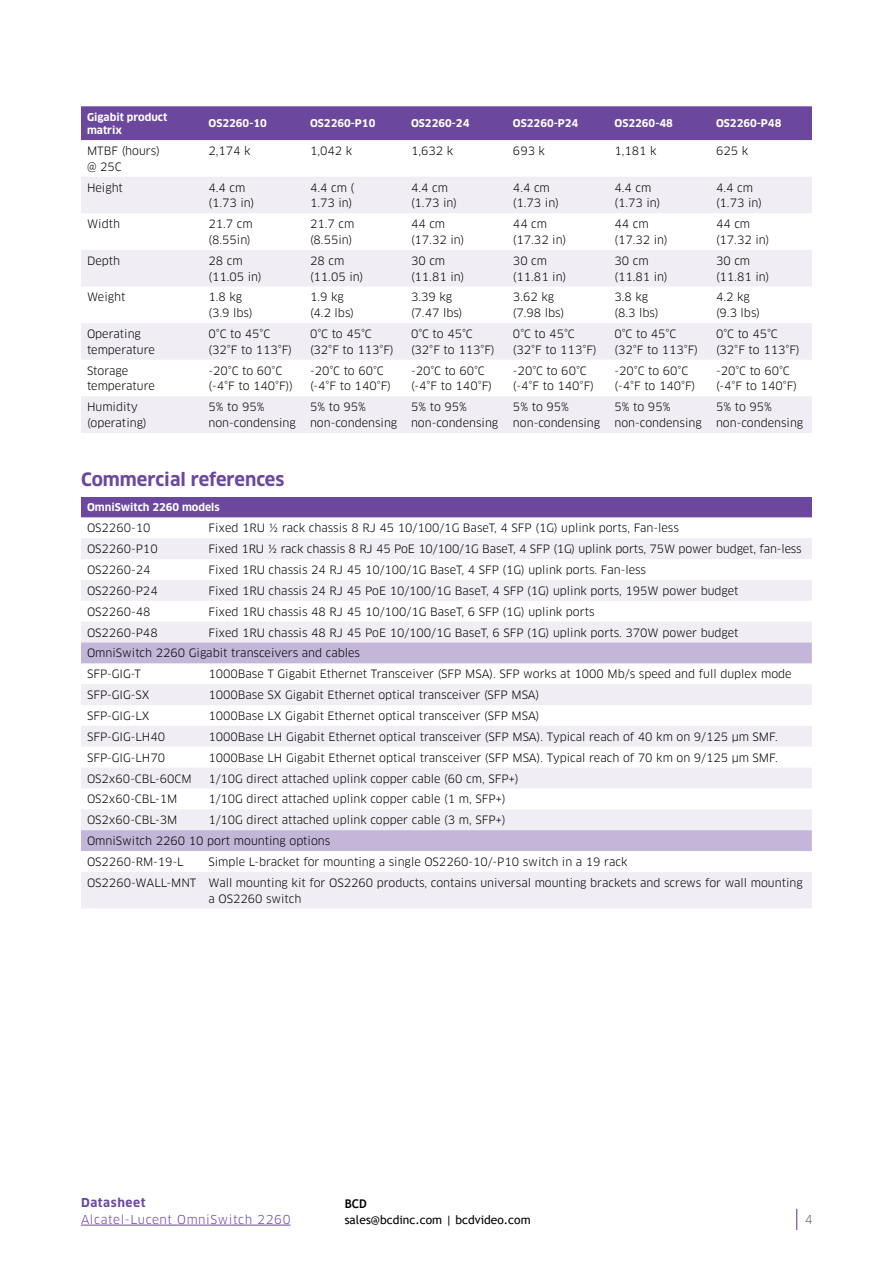
<style>
.page{position:relative;width:893px;height:1263px;background:#fff}
.page>*{position:absolute;margin:0;border:0;box-sizing:border-box;transform-origin:0 0}
.t1{font:700 18px "Clan OT";color:#6b489d}
.t2{font:12px "Trebuchet MS";color:#000}
.t3{font:12px "Clan OT";letter-spacing:.05em;color:#6b489d}
.t4{font:700 12px "Clan OT";letter-spacing:.05em;color:#6b489d}
.t5{font:700 12px "Trebuchet MS";color:#000}
.t6{font:12px "Clan OT";color:#5f636a}
.t7{font:11.25px/15.8px "Clan OT";color:#000}
.t8{font:700 10.5px/13.5px "Clan OT";color:#fff}
</style>
<div class="page">
<svg style="left:796px;top:1209px;width:1px;height:21px"></svg>
<hr style="left:81px;top:1225px;width:209px;height:1px;background:#6b489d">
<div style="left:81px;top:106px;width:731px;height:34px;background:#6b489d"></div>
<svg style="left:81px;top:177px;width:731px;height:256px;fill:#f0edf5"></svg>
<div style="left:81px;top:497px;width:731px;height:20px;background:#6b489d"></div>
<svg style="left:81px;top:538px;width:731px;height:370px;fill:#f0edf5"></svg>
<svg style="left:81px;top:642px;width:731px;height:209px"></svg>
<p class="t8" style="left:87px;top:110px;width:82px">Gigabit product matrix</p>
<p class="t8" style="left:208px;top:117px;width:60px">OS2260-10</p>
<p class="t8" style="left:310px;top:117px;width:67px">OS2260-P10</p>
<p class="t8" style="left:411px;top:117px;width:60px">OS2260-24</p>
<p class="t8" style="left:513px;top:117px;width:67px">OS2260-P24</p>
<p class="t8" style="left:614px;top:117px;width:60px">OS2260-48</p>
<p class="t8" style="left:716px;top:117px;width:67px">OS2260-P48</p>
<p class="t7" style="left:87px;top:143px;width:74px">MTBF (hours) @ 25C</p>
<p class="t7" style="left:208px;top:143px;width:44px">2,174 k</p>
<p class="t7" style="left:310px;top:143px;width:44px">1,042 k</p>
<p class="t7" style="left:411px;top:143px;width:44px">1,632 k</p>
<p class="t7" style="left:513px;top:143px;width:34px">693 k</p>
<p class="t7" style="left:614px;top:143px;width:44px">1,181 k</p>
<p class="t7" style="left:716px;top:143px;width:34px">625 k</p>
<p class="t7" style="left:87px;top:180px;width:37px">Height</p>
<p class="t7" style="left:209px;top:180px;width:47px">4.4 cm (1.73 in)</p>
<p class="t7" style="left:310px;top:180px;width:46px">4.4 cm (<br>1.73 in)</p>
<p class="t7" style="left:411px;top:180px;width:47px">4.4 cm (1.73 in)</p>
<p class="t7" style="left:513px;top:180px;width:47px">4.4 cm (1.73 in)</p>
<p class="t7" style="left:614px;top:180px;width:47px">4.4 cm (1.73 in)</p>
<p class="t7" style="left:716px;top:180px;width:47px">4.4 cm (1.73 in)</p>
<p class="t7" style="left:87px;top:216px;width:35px">Width</p>
<p class="t7" style="left:209px;top:216px;width:46px">21.7 cm (8.55in)</p>
<p class="t7" style="left:310px;top:216px;width:46px">21.7 cm (8.55in)</p>
<p class="t7" style="left:411px;top:216px;width:55px">44 cm (17.32 in)</p>
<p class="t7" style="left:513px;top:216px;width:55px">44 cm (17.32 in)</p>
<p class="t7" style="left:614px;top:216px;width:55px">44 cm (17.32 in)</p>
<p class="t7" style="left:716px;top:216px;width:55px">44 cm (17.32 in)</p>
<p class="t7" style="left:87px;top:253px;width:35px">Depth</p>
<p class="t7" style="left:209px;top:253px;width:55px">28 cm (11.05 in)</p>
<p class="t7" style="left:310px;top:253px;width:55px">28 cm (11.05 in)</p>
<p class="t7" style="left:411px;top:253px;width:55px">30 cm (11.81 in)</p>
<p class="t7" style="left:513px;top:253px;width:55px">30 cm (11.81 in)</p>
<p class="t7" style="left:614px;top:253px;width:55px">30 cm (11.81 in)</p>
<p class="t7" style="left:716px;top:253px;width:55px">30 cm (11.81 in)</p>
<p class="t7" style="left:87px;top:289px;width:40px">Weight</p>
<p class="t7" style="left:209px;top:289px;width:46px">1.8 kg (3.9 lbs)</p>
<p class="t7" style="left:310px;top:289px;width:46px">1.9 kg (4.2 lbs)</p>
<p class="t7" style="left:411px;top:289px;width:53px">3.39 kg (7.47 lbs)</p>
<p class="t7" style="left:513px;top:289px;width:53px">3.62 kg (7.98 lbs)</p>
<p class="t7" style="left:614px;top:289px;width:46px">3.8 kg (8.3 lbs)</p>
<p class="t7" style="left:716px;top:289px;width:46px">4.2 kg (9.3 lbs)</p>
<p class="t7" style="left:87px;top:326px;width:69px">Operating temperature</p>
<p class="t7" style="left:209px;top:326px;width:85px">0°C to 45°C (32°F to 113°F)</p>
<p class="t7" style="left:310px;top:326px;width:85px">0°C to 45°C (32°F to 113°F)</p>
<p class="t7" style="left:411px;top:326px;width:85px">0°C to 45°C (32°F to 113°F)</p>
<p class="t7" style="left:513px;top:326px;width:85px">0°C to 45°C (32°F to 113°F)</p>
<p class="t7" style="left:614px;top:326px;width:85px">0°C to 45°C (32°F to 113°F)</p>
<p class="t7" style="left:716px;top:326px;width:85px">0°C to 45°C (32°F to 113°F)</p>
<p class="t7" style="left:87px;top:363px;width:69px">Storage temperature</p>
<p class="t7" style="left:209px;top:363px;width:86px">-20°C to 60°C (-4°F to 140°F))</p>
<p class="t7" style="left:310px;top:363px;width:82px">-20°C to 60°C (-4°F to 140°F)</p>
<p class="t7" style="left:411px;top:363px;width:82px">-20°C to 60°C (-4°F to 140°F)</p>
<p class="t7" style="left:513px;top:363px;width:82px">-20°C to 60°C (-4°F to 140°F)</p>
<p class="t7" style="left:614px;top:363px;width:82px">-20°C to 60°C (-4°F to 140°F)</p>
<p class="t7" style="left:716px;top:363px;width:82px">-20°C to 60°C (-4°F to 140°F)</p>
<p class="t7" style="left:87px;top:399px;width:61px">Humidity (operating)</p>
<p class="t7" style="left:209px;top:399px;width:89px">5% to 95% non-condensing</p>
<p class="t7" style="left:310px;top:399px;width:89px">5% to 95% non-condensing</p>
<p class="t7" style="left:411px;top:399px;width:89px">5% to 95% non-condensing</p>
<p class="t7" style="left:513px;top:399px;width:89px">5% to 95% non-condensing</p>
<p class="t7" style="left:614px;top:399px;width:89px">5% to 95% non-condensing</p>
<p class="t7" style="left:716px;top:399px;width:89px">5% to 95% non-condensing</p>
<h1 class="t1" style="left:81px;top:469px;width:205px">Commercial references</h1>
<p class="t8" style="left:87px;top:501px;width:134px">OmniSwitch 2260 models</p>
<p class="t7" style="left:87px;top:520px;width:65px">OS2260-10</p>
<p class="t7" style="left:208px;top:520px;width:472px">Fixed 1RU ½ rack chassis 8 RJ 45 10/100/1G BaseT, 4 SFP (1G) uplink ports, Fan-less</p>
<p class="t7" style="left:87px;top:541px;width:72px">OS2260-P10</p>
<p class="t7" style="left:208px;top:541px;width:595px">Fixed 1RU ½ rack chassis 8 RJ 45 PoE 10/100/1G BaseT, 4 SFP (1G) uplink ports, 75W power budget, fan-less</p>
<p class="t7" style="left:87px;top:562px;width:65px">OS2260-24</p>
<p class="t7" style="left:208px;top:562px;width:439px">Fixed 1RU chassis 24 RJ 45 10/100/1G BaseT, 4 SFP (1G) uplink ports. Fan-less</p>
<p class="t7" style="left:87px;top:583px;width:72px">OS2260-P24</p>
<p class="t7" style="left:208px;top:583px;width:532px">Fixed 1RU chassis 24 RJ 45 PoE 10/100/1G BaseT, 4 SFP (1G) uplink ports, 195W power budget</p>
<p class="t7" style="left:87px;top:604px;width:65px">OS2260-48</p>
<p class="t7" style="left:208px;top:604px;width:388px">Fixed 1RU chassis 48 RJ 45 10/100/1G BaseT, 6 SFP (1G) uplink ports</p>
<p class="t7" style="left:87px;top:624px;width:72px">OS2260-P48</p>
<p class="t7" style="left:87px;top:622px;width:653px;line-height:20.9px;text-indent:121px">Fixed 1RU chassis 48 RJ 45 PoE 10/100/1G BaseT, 6 SFP (1G) uplink ports. 370W power budget<br>OmniSwitch 2260 Gigabit transceivers and cables<br>SFP-GIG-T</p>
<p class="t7" style="left:208px;top:666px;width:585px">1000Base T Gigabit Ethernet Transceiver (SFP MSA). SFP works at 1000 Mb/s speed and full duplex mode</p>
<p class="t7" style="left:87px;top:687px;width:64px">SFP-GIG-SX</p>
<p class="t7" style="left:208px;top:687px;width:332px">1000Base SX Gigabit Ethernet optical transceiver (SFP MSA)</p>
<p class="t7" style="left:87px;top:708px;width:64px">SFP-GIG-LX</p>
<p class="t7" style="left:208px;top:708px;width:333px">1000Base LX Gigabit Ethernet optical transceiver (SFP MSA)</p>
<p class="t7" style="left:87px;top:729px;width:80px">SFP-GIG-LH40</p>
<p class="t7" style="left:208px;top:729px;width:571px">1000Base LH Gigabit Ethernet optical transceiver (SFP MSA). Typical reach of 40 km on 9/125 µm SMF.</p>
<p class="t7" style="left:87px;top:750px;width:80px">SFP-GIG-LH70</p>
<p class="t7" style="left:208px;top:750px;width:571px">1000Base LH Gigabit Ethernet optical transceiver (SFP MSA). Typical reach of 70 km on 9/125 µm SMF.</p>
<p class="t7" style="left:87px;top:770px;width:106px">OS2x60-CBL-60CM</p>
<p class="t7" style="left:208px;top:770px;width:312px">1/10G direct attached uplink copper cable (60 cm, SFP+)</p>
<p class="t7" style="left:87px;top:791px;width:92px">OS2x60-CBL-1M</p>
<p class="t7" style="left:208px;top:791px;width:299px">1/10G direct attached uplink copper cable (1 m, SFP+)</p>
<p class="t7" style="left:87px;top:812px;width:92px">OS2x60-CBL-3M</p>
<p class="t7" style="left:87px;top:810px;width:420px;line-height:20.9px;text-indent:121px">1/10G direct attached uplink copper cable (3 m, SFP+)<br>OmniSwitch 2260 10 port mounting options<br>OS2260-RM-19-L</p>
<p class="t7" style="left:87px;top:851px;width:717px;line-height:20.9px;text-indent:121px">Simple L-bracket for mounting a single OS2260-10/-P10 switch in a 19 rack<br>OS2260-WALL-MNT Wall mounting kit for OS2260 products, contains universal mounting brackets and screws for wall mounting</p>
<p class="t7" style="left:208px;top:890px;width:95px">a OS2260 switch</p>
<p class="t4" style="left:81px;top:1196px;width:66px">Datasheet</p>
<p class="t3" style="left:81px;top:1212px;width:211px">Alcatel-Lucent OmniSwitch 2260</p>
<p class="t5" style="left:345px;top:1196px;width:24px">BCD</p>
<p class="t2" style="left:345px;top:1212px;width:187px">sales@bcdinc.com | bcdvideo.com</p>
<p class="t6" style="left:805px;top:1212px;width:9px">4</p>
</div>
